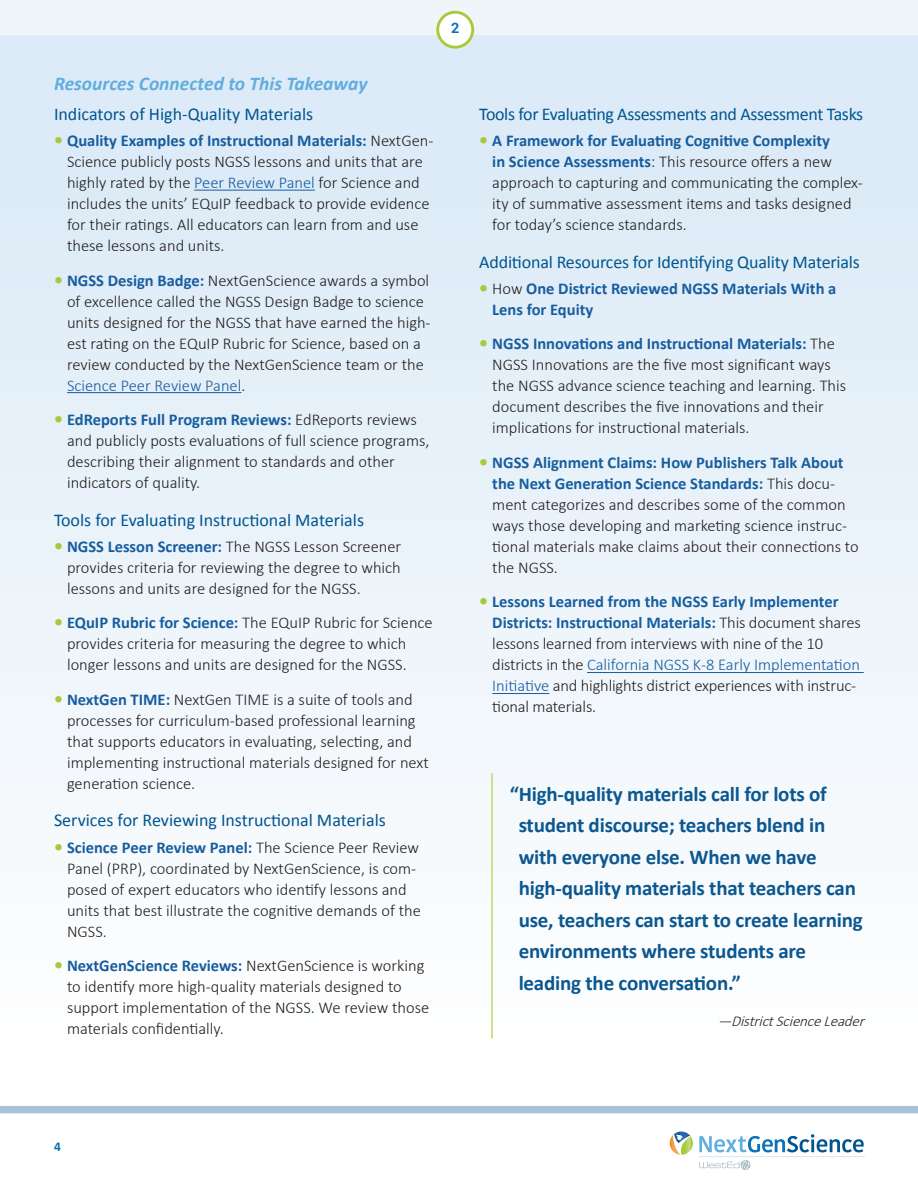
<style>
.page{position:relative;width:918px;height:1188px;background:#fff}
.page>*{position:absolute;margin:0;border:0;box-sizing:border-box;transform-origin:0 0}
.t1{font:700 21px/31.5px "Calibri";letter-spacing:-.01em;color:#0b5790}
.t2{font:italic 700 19.5px "Calibri";color:#61addf}
.t3{font:18px "Calibri";letter-spacing:-.01em;color:#015590}
.t4{font:300 16.5px/21px "Calibri";color:#231f20}
.t5{font:700 16.5px/21px "Calibri";color:#175d9e}
.t6{font:italic 300 15px "Calibri";color:#231f20}
.t7{font:700 14.4px "Roboto";color:#0b72ba}
.t8{font:700 13.5px "Calibri";color:#0b72ba}
.s1{font-weight:700;font-size:18px;color:#a6ca39}
.s2{font-weight:700;color:#175d9e}
.s3{color:#175d9e}
.s4{font-size:18px;color:#a6ca39}
.s5{font-weight:300;color:#231f20}
</style>
<div class="page">
<svg style="left:670px;top:1132px;width:23px;height:23px"></svg>
<svg style="left:699px;top:1134px;width:165px;height:18px"></svg>
<hr style="left:699px;top:1156px;width:166px;height:1px;background:#dfe8eb">
<svg style="left:699px;top:1160px;width:52px;height:10px"></svg>
<div style="left:0;top:35px;width:918px;height:1075px;background:linear-gradient(to bottom,#d8e9f6,#fff)"></div>
<div style="left:0;top:0;width:918px;height:35px;background:#eff5f8"></div>
<hr style="left:194px;top:190px;width:121px;height:1px;background:#175d9e">
<hr style="left:67px;top:392px;width:174px;height:1px;background:#175d9e">
<hr style="left:587px;top:672px;width:277px;height:1px;background:#175d9e">
<hr style="left:492px;top:693px;width:57px;height:1px;background:#175d9e">
<div style="left:0;top:1106px;width:918px;height:7px;background:#aac1da"></div>
<div style="left:438px;top:12px;width:35px;height:35px;background:#fff;border-radius:50%"></div>
<div style="left:436px;top:11px;width:38px;height:38px;border:3px solid #a6ca39;border-radius:50%"></div>
<hr style="left:491px;top:773px;width:2px;height:265px;background:#fff">
<p class="t2" style="left:54px;top:71px;width:315px">Resources Connected to This Takeaway</p>
<p class="t3" style="left:54px;top:102px;width:261px">Indicators of High-Quality Materials</p>
<p class="t4" style="left:67px;top:129px;width:368px;text-indent:-13px"><span class="s1">•</span> <span class="s2">Quality Examples of Instructional Materials:</span> NextGen-Science publicly posts NGSS lessons and units that are highly rated by the <span class="s3">Peer Review Panel</span> for Science and includes the units’ EQuIP feedback to provide evidence for their ratings. All educators can learn from and use these lessons and units.</p>
<p class="t4" style="left:67px;top:269px;width:365px;text-indent:-13px"><span class="s1">•</span> <span class="s2">NGSS Design Badge:</span> NextGenScience awards a symbol of excellence called the NGSS Design Badge to science units designed for the NGSS that have earned the high&shy;est rating on the EQuIP Rubric for Science, based on a review conducted by the NextGenScience team or the <span class="s3">Science Peer Review Panel</span>.</p>
<p class="t4" style="left:67px;top:408px;width:364px;text-indent:-13px"><span class="s1">•</span> <span class="s2">EdReports Full Program Reviews:</span> EdReports reviews and publicly posts evaluations of full science programs, describing their alignment to standards and other indicators of quality.</p>
<p class="t3" style="left:54px;top:508px;width:312px">Tools for Evaluating Instructional Materials</p>
<p class="t4" style="left:67px;top:535px;width:336px;text-align:justify;text-indent:-13px"><span class="s1">•</span> <span class="s2">NGSS Lesson Screener:</span> The NGSS Lesson Screener provides criteria for reviewing the degree to which lessons and units are designed for the NGSS.</p>
<p class="t4" style="left:67px;top:612px;width:367px;text-indent:-13px"><span class="s1">•</span> <span class="s2">EQuIP Rubric for Science:</span> The EQuIP Rubric for Science provides criteria for measuring the degree to which longer lessons and units are designed for the NGSS.</p>
<p class="t4" style="left:67px;top:688px;width:363px;text-indent:-13px"><span class="s1">•</span> <span class="s2">NextGen TIME:</span> NextGen TIME is a suite of tools and processes for curriculum-based professional learning that supports educators in evaluating, selecting, and implementing instructional materials designed for next generation science.</p>
<p class="t3" style="left:54px;top:809px;width:333px">Services for Reviewing Instructional Materials</p>
<p class="t4" style="left:67px;top:836px;width:355px;text-indent:-13px"><span class="s1">•</span> <span class="s2">Science Peer Review Panel:</span> The Science Peer Review Panel (PRP), coordinated by NextGenScience, is com&shy;posed of expert educators who identify lessons and units that best illustrate the cognitive demands of the NGSS.</p>
<p class="t4" style="left:67px;top:955px;width:364px;text-indent:-13px"><span class="s1">•</span> <span class="s2">NextGenScience Reviews:</span> NextGenScience is working to identify more high-quality materials designed to support implementation of the NGSS. We review those materials confidentially.</p>
<p class="t7" style="left:451px;top:18px;width:10px">2</p>
<p class="t3" style="left:479px;top:102px;width:386px">Tools for Evaluating Assessments and Assessment Tasks</p>
<p class="t4" style="left:492px;top:129px;width:372px;text-indent:-13px"><span class="s1">•</span> <span class="s2">A Framework for Evaluating Cognitive Complexity<br>in Science Assessments</span>: This resource offers a new approach to capturing and communicating the complex&shy;ity of summative assessment items and tasks designed for today’s science standards.</p>
<p class="t3" style="left:479px;top:250px;width:382px">Additional Resources for Identifying Quality Materials</p>
<p class="t5" style="left:492px;top:278px;width:346px;text-indent:-13px"><span class="s4">•</span> <span class="s5">How</span> One District Reviewed NGSS Materials With a<br>Lens for Equity</p>
<p class="t4" style="left:492px;top:333px;width:355px;text-indent:-13px"><span class="s1">•</span> <span class="s2">NGSS Innovations and Instructional Materials:</span> The NGSS Innovations are the five most significant ways the NGSS advance science teaching and learning. This document describes the five innovations and their implications for instructional materials.</p>
<p class="t4" style="left:492px;top:451px;width:368px;text-indent:-13px"><span class="s1">•</span> <span class="s2">NGSS Alignment Claims: How Publishers Talk About the Next Generation Science Standards:</span> This docu&shy;ment categorizes and describes some of the common ways those developing and marketing science instruc&shy;tional materials make claims about their connections to the NGSS.</p>
<p class="t4" style="left:492px;top:591px;width:370px;text-indent:-13px"><span class="s1">•</span> <span class="s2">Lessons Learned from the NGSS Early Implementer Districts: Instructional Materials:</span> This document shares lessons learned from interviews with nine of the 10 districts in the <span class="s3">California NGSS K-8 Early Implementation Initiative</span> and highlights district experiences with instruc&shy;tional materials.</p>
<p class="t1" style="left:519px;top:778px;width:346px;text-indent:-9px">“High-quality materials call for lots of student discourse; teachers blend in with everyone else. When we have high-quality materials that teachers can use, teachers can start to create learning environments where students are leading the conversation.”</p>
<p class="t6" style="left:718px;top:1012px;width:152px">—DistrictScienceLeader</p>
<p class="t8" style="left:54px;top:1137px;width:8px">4</p>
</div>
